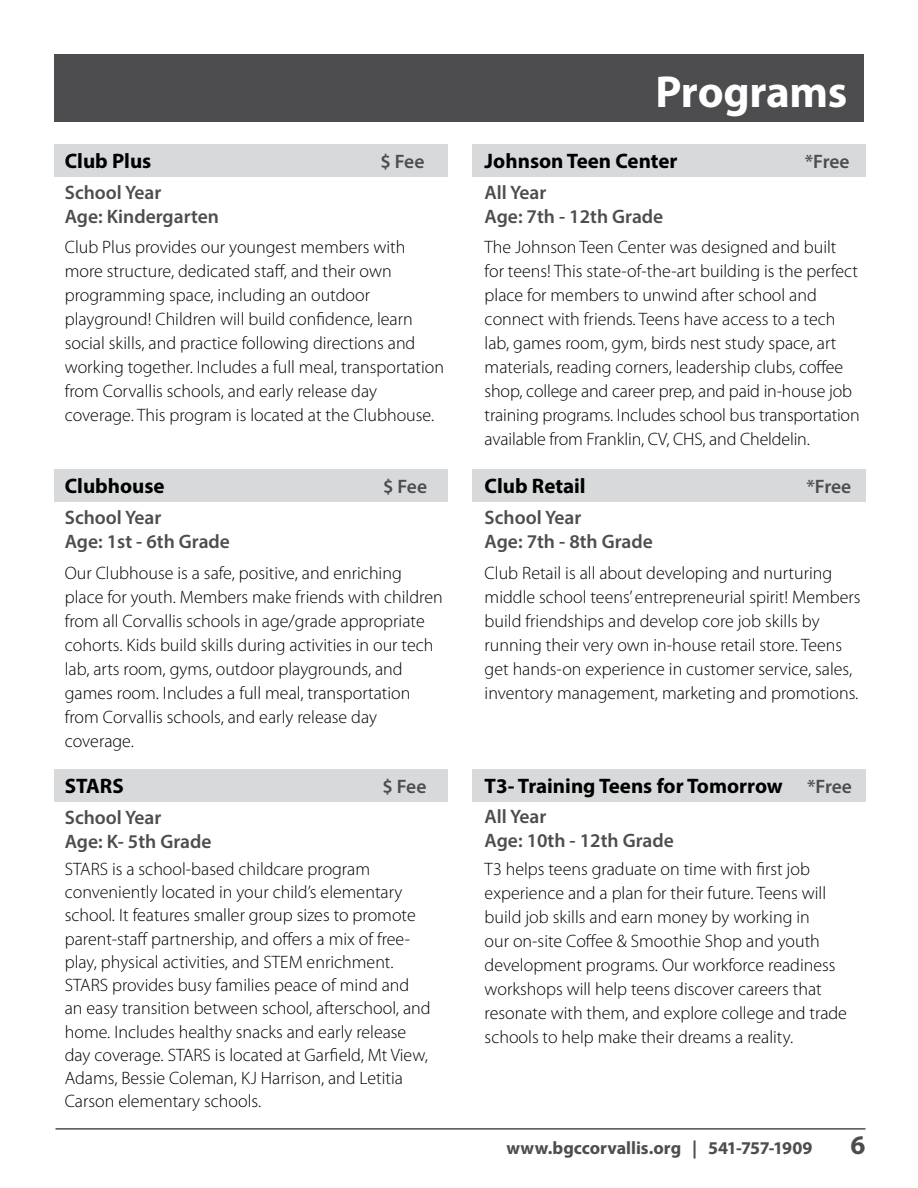
<style>
.page{position:relative;width:918px;height:1188px;background:#fff}
.page>*{position:absolute;margin:0;border:0;box-sizing:border-box;transform-origin:0 0}
.t1{font:700 45px "Myriad Pro";letter-spacing:-.005em;color:#fff}
.t2{font:700 27px "Myriad Pro";color:#4d4d4f}
.t3{font:700 21px "Myriad Pro";color:#000}
.t4{font:600 19.5px/24px "Myriad Pro";color:#4d4d4f}
.t5{font:300 18px/24px "Myriad Pro";color:#000}
.t6{font:700 18px "Myriad Pro";color:#4d4d4f}
.s1{font-weight:600;font-size:19.5px;color:#4d4d4f}
</style>
<div class="page">
<div style="left:54px;top:54px;width:810px;height:68px;background:#4d4d4f"></div>
<hr style="left:56px;top:1128px;width:810px;height:2px;background:#4d4d4f">
<div style="left:54px;top:145px;width:393px;height:32px;background:#d7d9da"></div>
<div style="left:472px;top:145px;width:393px;height:32px;background:#d7d9da"></div>
<div style="left:54px;top:470px;width:393px;height:32px;background:#d7d9da"></div>
<div style="left:54px;top:770px;width:393px;height:32px;background:#d7d9da"></div>
<div style="left:472px;top:470px;width:393px;height:32px;background:#d7d9da"></div>
<div style="left:472px;top:770px;width:393px;height:32px;background:#d7d9da"></div>
<p class="t3" style="left:65px;top:147px;width:88px">Club Plus</p>
<p class="t4" style="left:380px;top:149px;width:45px">$ Fee</p>
<p class="t4" style="left:65px;top:180px;width:156px">School Year<br>Age: Kindergarten</p>
<p class="t5" style="left:65px;top:236px;width:381px">Club Plus provides our youngest members with more structure, dedicated staff, and their own programming space, including an outdoor playground! Children will build confidence, learn social skills, and practice following directions and working together. Includes a full meal, transportation from Corvallis schools, and early release day coverage. This program is located at the Clubhouse.</p>
<p class="t3" style="left:65px;top:473px;width:101px">Clubhouse</p>
<p class="t4" style="left:383px;top:474px;width:45px">$ Fee</p>
<p class="t4" style="left:65px;top:505px;width:167px">School Year<br>Age: 1st - 6th Grade</p>
<p class="t5" style="left:65px;top:561px;width:379px">Our Clubhouse is a safe, positive, and enriching place for youth. Members make friends with children from all Corvallis schools in age/grade appropriate cohorts. Kids build skills during activities in our tech lab, arts room, gyms, outdoor playgrounds, and games room. Includes a full meal, transportation from Corvallis schools, and early release day coverage.</p>
<p class="t3" style="left:65px;top:773px;width:60px">STARS</p>
<p class="t4" style="left:382px;top:774px;width:45px">$ Fee</p>
<p class="t4" style="left:65px;top:805px;width:148px">School Year<br>Age: K- 5th Grade</p>
<p class="t5" style="left:65px;top:858px;width:367px;line-height:23.2px">STARS is a school-based childcare program conveniently located in your child’s elementary school. It features smaller group sizes to promote parent-staff partnership, and offers a mix of free&shy;play, physical activities, and STEM enrichment.<br>STARS provides busy families peace of mind and an easy transition between school, afterschool, and home. Includes healthy snacks and early release day coverage. STARS is located at Garfield, Mt View, Adams, Bessie Coleman, KJ Harrison, and Letitia Carson elementary schools.</p>
<h1 class="t1" style="left:655px;top:62px;width:193px">Programs</h1>
<p class="t3" style="left:485px;top:147px;width:194px">Johnson Teen Center</p>
<p class="t4" style="left:805px;top:149px;width:46px">*Free</p>
<p class="t4" style="left:485px;top:180px;width:180px">All Year<br>Age: 7th - 12th Grade</p>
<p class="t5" style="left:485px;top:236px;width:377px">The Johnson Teen Center was designed and built for teens! This state-of-the-art building is the perfect place for members to unwind after school and connect with friends. Teens have access to a tech lab, games room, gym, birds nest study space, art materials, reading corners, leadership clubs, coffee shop, college and career prep, and paid in-house job training programs. Includes school bus transportation available from Franklin, CV, CHS, and Cheldelin.</p>
<p class="t3" style="left:485px;top:473px;width:103px">Club Retail</p>
<p class="t4" style="left:806px;top:474px;width:46px">*Free</p>
<p class="t4" style="left:485px;top:505px;width:170px">School Year<br>Age: 7th - 8th Grade</p>
<p class="t5" style="left:485px;top:561px;width:377px">Club Retail is all about developing and nurturing middle school teens’ entrepreneurial spirit! Members build friendships and develop core job skills by running their very own in-house retail store. Teens get hands-on experience in customer service, sales, inventory management, marketing and promotions.</p>
<p class="t3" style="left:485px;top:772px;width:369px">T3- Training Teens for Tomorrow <span class="s1">*Free</span></p>
<p class="t4" style="left:485px;top:804px;width:191px">All Year<br>Age: 10th - 12th Grade</p>
<p class="t5" style="left:485px;top:857px;width:364px">T3 helps teens graduate on time with first job experience and a plan for their future. Teens will build job skills and earn money by working in<br>our on-site Coffee &amp; Smoothie Shop and youth development programs. Our workforce readiness workshops will help teens discover careers that resonate with them, and explore college and trade schools to help make their dreams a reality.</p>
<p class="t6" style="left:507px;top:1136px;width:307px">www.bgccorvallis.org | 541-757-1909</p>
<h2 class="t2" style="left:851px;top:1127px;width:16px">6</h2>
</div>
